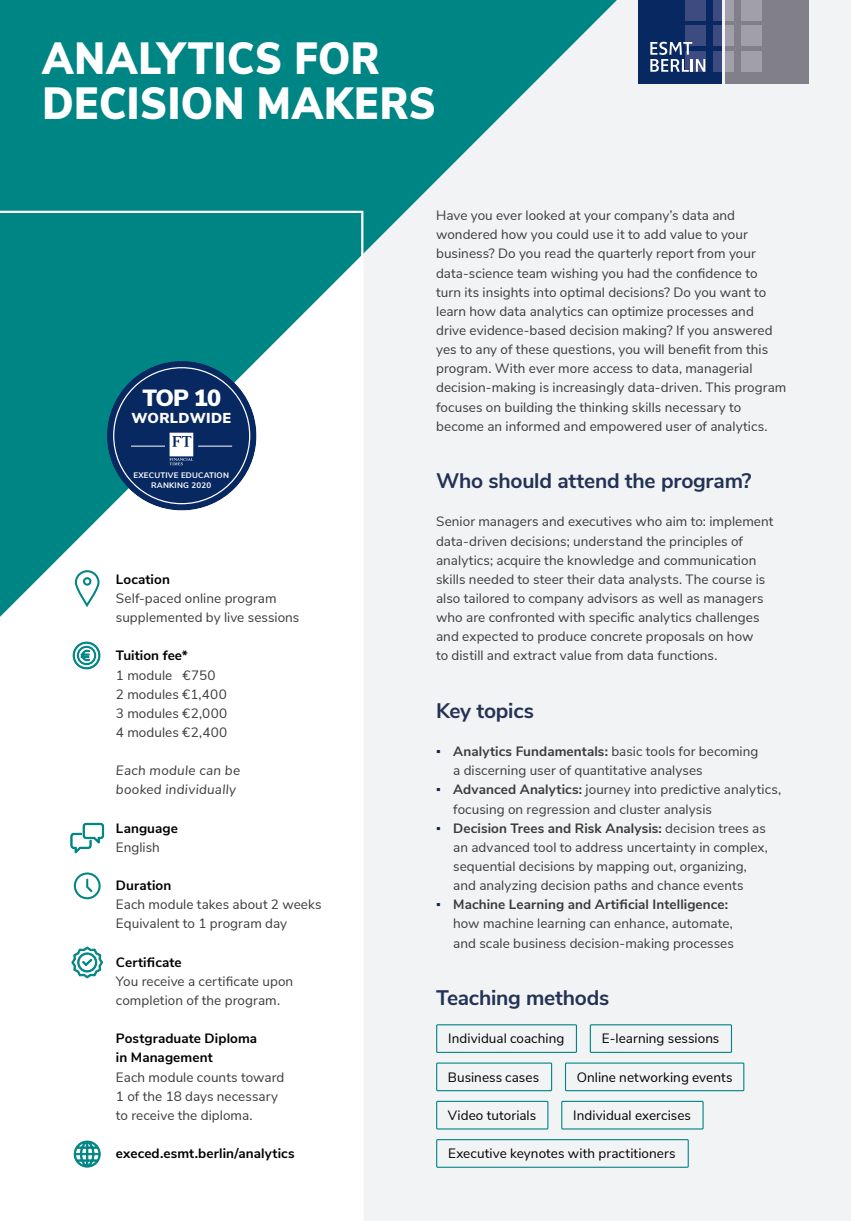
<style>
.page{position:relative;width:851px;height:1221px;background:#fff}
.page>*{position:absolute;margin:0;border:0;box-sizing:border-box;transform-origin:0 0}
.t1{font:900 45px/45px "Nunito Sans";letter-spacing:.015em;color:#fff;scale:.9 1}
.t2{font:900 23.4px "Nunito Sans";color:#fff}
.t3{font:700 21px "Nunito Sans";letter-spacing:-.015em;color:#233255}
.t4{font:900 14.4px "Nunito Sans";letter-spacing:.025em;color:#fff}
.t5{font:13.5px/19.2px "Nunito Sans";letter-spacing:.005em;color:#3b3b39}
.t6{font:13.5px "Nunito Sans";letter-spacing:.005em;color:#000}
.t7{font:700 13.5px/19.2px "Nunito Sans";letter-spacing:.005em;color:#000}
.t8{font:italic 13.5px/19.2px "Nunito Sans";letter-spacing:.02em;color:#3b3b39}
.t9{font:700 7.95px/9.6px "Nunito Sans";letter-spacing:.025em;color:#fff;text-align:center}
.s1{font-family:"Arial";color:#112449}
.s2{font-weight:700}
</style>
<div class="page">
<div style="left:363px;top:0;width:487px;height:1220px;background:#f1f3f5"></div>
<svg style="left:0;top:0;width:617px;height:254px;fill:#008585"></svg>
<svg style="left:0;top:211px;width:363px;height:957px"></svg>
<div style="left:638px;top:0;width:84px;height:84px;background:#082861"></div>
<div style="left:685px;top:0;width:20px;height:20px;background:#3e4b81"></div>
<div style="left:713px;top:0;width:9px;height:20px;background:#3e4b81"></div>
<div style="left:685px;top:26px;width:20px;height:20px;background:#3e4b81"></div>
<div style="left:713px;top:26px;width:9px;height:20px;background:#3e4b81"></div>
<div style="left:713px;top:52px;width:9px;height:20px;background:#3e4b81"></div>
<div style="left:724px;top:0;width:84px;height:84px;background:#81808a"></div>
<div style="left:724px;top:0;width:9px;height:20px;background:#a19fa9"></div>
<div style="left:741px;top:26px;width:20px;height:20px;background:#a19fa9"></div>
<div style="left:741px;top:0;width:20px;height:20px;background:#a19fa9"></div>
<div style="left:741px;top:52px;width:20px;height:20px;background:#a19fa9"></div>
<div style="left:724px;top:26px;width:9px;height:20px;background:#a19fa9"></div>
<div style="left:724px;top:52px;width:9px;height:20px;background:#a19fa9"></div>
<svg style="left:650px;top:42px;width:55px;height:30px"></svg>
<svg style="left:107px;top:361px;width:149px;height:149px;background:#2d537d"></svg>
<hr style="left:131px;top:445px;width:34px;height:1px;background:#fff">
<hr style="left:198px;top:445px;width:34px;height:1px;background:#fff">
<div style="left:589px;top:1024px;width:143px;height:28px;border:1px solid #008585"></div>
<div style="left:565px;top:1062px;width:179px;height:29px;border:1px solid #008585"></div>
<div style="left:561px;top:1100px;width:142px;height:29px;border:1px solid #008585"></div>
<div style="left:436px;top:1062px;width:116px;height:29px;border:1px solid #008585"></div>
<div style="left:436px;top:1138px;width:252px;height:29px;border:1px solid #008585"></div>
<div style="left:436px;top:1024px;width:141px;height:28px;border:1px solid #008585"></div>
<div style="left:436px;top:1100px;width:112px;height:29px;border:1px solid #008585"></div>
<svg style="left:72px;top:641px;width:30px;height:30px"></svg>
<svg style="left:70px;top:822px;width:34px;height:31px"></svg>
<svg style="left:74px;top:872px;width:27px;height:27px"></svg>
<svg style="left:71px;top:942px;width:32px;height:40px"></svg>
<svg style="left:74px;top:1140px;width:27px;height:27px"></svg>
<svg style="left:73px;top:568px;width:27px;height:40px"></svg>
<div style="left:83px;top:577px;width:8px;height:8px;border:2px solid #008585;border-radius:50%"></div>
<h1 class="t1" style="left:43px;top:34px;width:438px">ANALYTICS FOR<br>DECISION MAKERS</h1>
<h2 class="t2" style="left:142px;top:381px;width:80px">TOP 10</h2>
<p class="t4" style="left:131px;top:407px;width:101px">WORLDWIDE</p>
<p class="t9" style="left:134px;top:470px;width:97px">EXECUTIVE EDUCATION<br>RANKING 2020</p>
<p class="t7" style="left:116px;top:569px;width:55px">Location</p>
<p class="t5" style="left:116px;top:588px;width:185px">Self-paced online program supplemented by live sessions</p>
<p class="t7" style="left:116px;top:645px;width:74px">Tuition fee*</p>
<p class="t5" style="left:116px;top:664px;width:113px">1 module €750<br>2 modules €1,400<br>3 modules €2,000<br>4 modules €2,400</p>
<p class="t8" style="left:116px;top:760px;width:126px">Each module can be booked individually</p>
<p class="t7" style="left:116px;top:817px;width:63px">Language</p>
<p class="t5" style="left:116px;top:836px;width:45px">English</p>
<p class="t7" style="left:116px;top:875px;width:57px">Duration</p>
<p class="t5" style="left:116px;top:894px;width:207px">Each module takes about 2 weeks<br>Equivalent to 1 program day</p>
<p class="t7" style="left:116px;top:951px;width:67px">Certificate</p>
<p class="t5" style="left:116px;top:970px;width:179px">You receive a certificate upon completion of the program.</p>
<p class="t7" style="left:116px;top:1028px;width:143px">Postgraduate Diploma in Management</p>
<p class="t5" style="left:116px;top:1066px;width:170px">Each module counts toward<br>1 of the 18 days necessary to receive the diploma.</p>
<p class="t7" style="left:116px;top:1142px;width:180px">execed.esmt.berlin/analytics</p>
<p class="t5" style="left:436px;top:205px;width:352px">Have you ever looked at your company’s data and wondered how you could use it to add value to your business? Do you read the quarterly report from your data-science team wishing you had the confidence to<br>turn its insights into optimal decisions? Do you want to learn how data analytics can optimize processes and drive evidence-based decision making? If you answered yes to any of these questions, you will benefit from this program. With ever more access to data, managerial decision-making is increasingly data-driven. This program focuses on building the thinking skills necessary to become an informed and empowered user of analytics.</p>
<h3 class="t3" style="left:436px;top:465px;width:317px">Who should attend the program?</h3>
<p class="t5" style="left:436px;top:511px;width:339px">Senior managers and executives who aim to: implement data-driven decisions; understand the principles of analytics; acquire the knowledge and communication skills needed to steer their data analysts. The course is also tailored to company advisors as well as managers who are confronted with specific analytics challenges and expected to produce concrete proposals on how<br>to distill and extract value from data functions.</p>
<h3 class="t3" style="left:436px;top:695px;width:99px">Key topics</h3>
<p class="t5" style="left:453px;top:741px;width:306px;text-indent:-17px"><span class="s1">▪</span> <span class="s2">Analytics Fundamentals:</span> basic tools for becoming a discerning user of quantitative analyses</p>
<p class="t5" style="left:453px;top:779px;width:329px;text-indent:-17px"><span class="s1">▪</span> <span class="s2">Advanced Analytics:</span> journey into predictive analytics, focusing on regression and cluster analysis</p>
<p class="t5" style="left:453px;top:817px;width:316px;text-indent:-17px"><span class="s1">▪</span> <span class="s2">Decision Trees and Risk Analysis:</span> decision trees as an advanced tool to address uncertainty in complex, sequential decisions by mapping out, organizing, and analyzing decision paths and chance events</p>
<p class="t5" style="left:453px;top:894px;width:282px;text-indent:-17px"><span class="s1">▪</span> <span class="s2">Machine Learning and Artificial Intelligence: </span>how machine learning can enhance, automate, and scale business decision-making processes</p>
<h3 class="t3" style="left:436px;top:982px;width:175px">Teaching methods</h3>
<p class="t6" style="left:448px;top:1028px;width:117px">Individual coaching</p>
<p class="t6" style="left:448px;top:1067px;width:93px">Business cases</p>
<p class="t6" style="left:448px;top:1105px;width:90px">Video tutorials</p>
<p class="t6" style="left:602px;top:1028px;width:119px">E-learning sessions</p>
<p class="t6" style="left:576px;top:1067px;width:157px">Online networking events</p>
<p class="t6" style="left:573px;top:1105px;width:119px">Individual exercises</p>
<p class="t6" style="left:448px;top:1143px;width:229px">Executive keynotes with practitioners</p>
</div>
